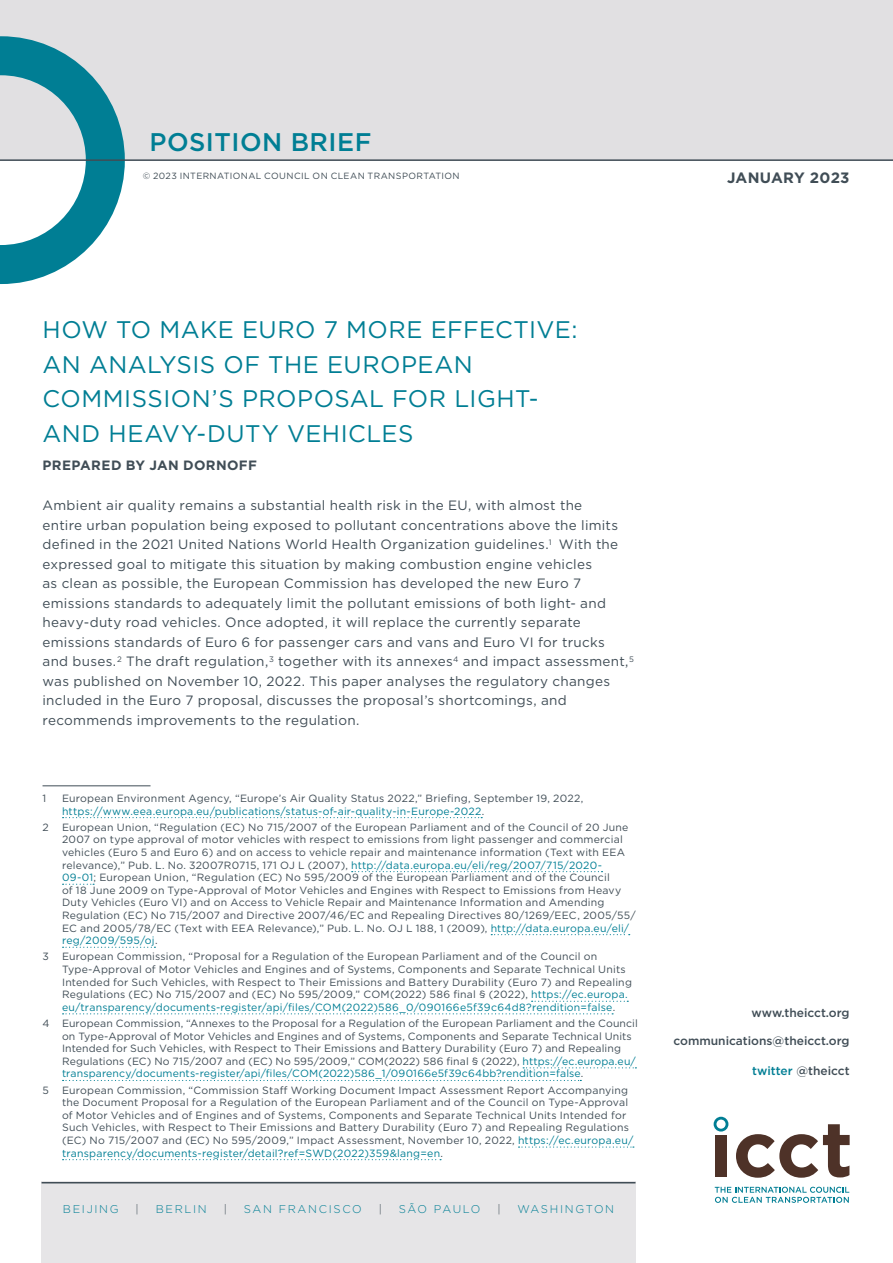
<style>
.page{position:relative;width:893px;height:1263px;background:#fff}
.page>*{position:absolute;margin:0;border:0;box-sizing:border-box;transform-origin:0 0}
.t1{font:500 25.5px "Gotham";letter-spacing:.02em;color:#007e94}
.t2{font:24px/34.5px "Gotham";letter-spacing:.015em;color:#007e94}
.t3{font:700 15px "Gotham";letter-spacing:.02em;color:#404d56}
.t4{font:13.5px/19.5px "Gotham";letter-spacing:.02em;color:#404d56}
.t5{font:700 13.5px "Gotham";letter-spacing:.03em;color:#404d56}
.t6{font:500 12px "Gotham";color:#404d56}
.t7{font:300 11.25px "Gotham";letter-spacing:.15em;color:#007e94}
.t8{font:300 11.25px "Gotham";letter-spacing:.115em;color:#007e94}
.t9{font:300 11.25px "Gotham";color:#404d56}
.t10{font:10.5px/12.6px "Gotham";letter-spacing:.02em;color:#404d56}
.t11{font:9px "Gotham";letter-spacing:.04em;color:#404d56}
.s1{color:#007e94}
</style>
<div class="page">
<div style="left:0;top:0;width:893px;height:160px;background:#e1e0e2"></div>
<svg style="left:0;top:36px;width:125px;height:248px"></svg>
<hr style="left:43px;top:785px;width:108px;height:1px;background:#404d56">
<svg style="left:63px;top:817px;width:419px;height:1px"></svg>
<svg style="left:352px;top:871px;width:250px;height:1px"></svg>
<svg style="left:63px;top:884px;width:31px;height:1px"></svg>
<svg style="left:491px;top:934px;width:139px;height:1px"></svg>
<svg style="left:63px;top:947px;width:92px;height:1px"></svg>
<svg style="left:532px;top:1001px;width:96px;height:1px"></svg>
<svg style="left:63px;top:1013px;width:550px;height:1px"></svg>
<svg style="left:523px;top:1067px;width:113px;height:1px"></svg>
<svg style="left:63px;top:1080px;width:518px;height:1px"></svg>
<svg style="left:519px;top:1146px;width:115px;height:1px"></svg>
<svg style="left:63px;top:1159px;width:378px;height:1px"></svg>
<hr style="left:0;top:159px;width:893px;height:2px;background:#404d56">
<div style="left:41px;top:1182px;width:594px;height:81px;background:#e6e5e7"></div>
<hr style="left:42px;top:1182px;width:593px;height:1px;background:#404d56">
<svg style="left:715px;top:1187px;width:134px;height:16px"></svg>
<div style="left:715px;top:1135px;width:12px;height:42px;background:#4e3228"></div>
<svg style="left:736px;top:1124px;width:114px;height:54px"></svg>
<svg style="left:714px;top:1117px;width:14px;height:14px"></svg>
<h1 class="t1" style="left:149px;top:125px;width:223px">POSITION BRIEF</h1>
<p class="t11" style="left:143px;top:170px;width:318px">© 2023 INTERNATIONAL COUNCIL ON CLEAN TRANSPORTATION</p>
<h3 class="t3" style="left:727px;top:168px;width:124px">JANUARY 2023</h3>
<h2 class="t2" style="left:43px;top:312px;width:536px">HOW TO MAKE EURO 7 MORE EFFECTIVE:<br>AN ANALYSIS OF THE EUROPEAN<br>COMMISSION’S PROPOSAL FOR LIGHT-<br>AND HEAVY-DUTY VEHICLES</h2>
<p class="t5" style="left:43px;top:456px;width:216px">PREPARED BY JAN DORNOFF</p>
<p class="t4" style="left:43px;top:496px;width:593px">Ambient air quality remains a substantial health risk in the EU, with almost the<br>entire urban population being exposed to pollutant concentrations above the limits defined in the 2021 United Nations World Health Organization guidelines.<sup>1</sup> With the expressed goal to mitigate this situation by making combustion engine vehicles<br>as clean as possible, the European Commission has developed the new Euro 7 emissions standards to adequately limit the pollutant emissions of both light- and heavy-duty road vehicles. Once adopted, it will replace the currently separate emissions standards of Euro 6 for passenger cars and vans and Euro VI for trucks<br>and buses.<sup>2</sup> The draft regulation,<sup>3</sup> together with its annexes<sup>4</sup> and impact assessment,<sup>5 </sup>was published on November 10, 2022. This paper analyses the regulatory changes included in the Euro 7 proposal, discusses the proposal’s shortcomings, and recommends improvements to the regulation.</p>
<p class="t10" style="left:43px;top:792px;width:5px">1</p>
<p class="t10" style="left:62px;top:792px;width:523px">European Environment Agency, “Europe’s Air Quality Status 2022,” Briefing, September 19, 2022, <span class="s1">https://www.eea.europa.eu/publications/status-of-air-quality-in-Europe-2022</span>.</p>
<p class="t10" style="left:43px;top:820px;width:8px">2</p>
<p class="t10" style="left:62px;top:820px;width:575px">European Union, “Regulation (EC) No 715/2007 of the European Parliament and of the Council of 20 June 2007 on type approval of motor vehicles with respect to emissions from light passenger and commercial vehicles (Euro 5 and Euro 6) and on access to vehicle repair and maintenance information (Text with EEA relevance),” Pub. L. No. 32007R0715, 171 OJ L (2007), <span class="s1">http://data.europa.eu/eli/reg/2007/715/2020- 09-01</span>; European Union, “Regulation (EC) No 595/2009 of the European Parliament and of the Council<br>of 18 June 2009 on Type-Approval of Motor Vehicles and Engines with Respect to Emissions from Heavy Duty Vehicles (Euro VI) and on Access to Vehicle Repair and Maintenance Information and Amending Regulation (EC) No 715/2007 and Directive 2007/46/EC and Repealing Directives 80/1269/EEC, 2005/55/ EC and 2005/78/EC (Text with EEA Relevance),” Pub. L. No. OJ L 188, 1 (2009), <span class="s1">http://data.europa.eu/eli/ reg/2009/595/oj</span>.</p>
<p class="t10" style="left:62px;top:950px;width:571px;text-indent:-19px">3 European Commission, “Proposal for a Regulation of the European Parliament and of the Council on Type-Approval of Motor Vehicles and Engines and of Systems, Components and Separate Technical Units Intended for Such Vehicles, with Respect to Their Emissions and Battery Durability (Euro 7) and Repealing Regulations (EC) No 715/2007 and (EC) No 595/2009,” COM(2022) 586 final § (2022), <span class="s1">https://ec.europa. eu/transparency/documents-register/api/files/COM(2022)586_0/090166e5f39c64d8?rendition=false</span>.</p>
<p class="t10" style="left:62px;top:1017px;width:577px;text-indent:-19px">4 European Commission, “Annexes to the Proposal for a Regulation of the European Parliament and the Council on Type-Approval of Motor Vehicles and Engines and of Systems, Components and Separate Technical Units Intended for Such Vehicles, with Respect to Their Emissions and Battery Durability (Euro 7) and Repealing Regulations (EC) No 715/2007 and (EC) No 595/2009,” COM(2022) 586 final § (2022), <span class="s1">https://ec.europa.eu/ transparency/documents-register/api/files/COM(2022)586_1/090166e5f39c64bb?rendition=false</span>.</p>
<p class="t10" style="left:62px;top:1083px;width:573px;text-indent:-19px">5 European Commission, “Commission Staff Working Document Impact Assessment Report Accompanying the Document Proposal for a Regulation of the European Parliament and of the Council on Type-Approval of Motor Vehicles and of Engines and of Systems, Components and Separate Technical Units Intended for Such Vehicles, with Respect to Their Emissions and Battery Durability (Euro 7) and Repealing Regulations (EC) No 715/2007 and (EC) No 595/2009,” Impact Assessment, November 10, 2022, <span class="s1">https://ec.europa.eu/ transparency/documents-register/detail?ref=SWD(2022)359&amp;lang=en</span>.</p>
<p class="t7" style="left:63px;top:1202px;width:57px">BEIJING</p>
<p class="t9" style="left:136px;top:1202px;width:5px">|</p>
<p class="t7" style="left:156px;top:1202px;width:53px">BERLIN</p>
<p class="t9" style="left:224px;top:1202px;width:5px">|</p>
<p class="t7" style="left:244px;top:1202px;width:120px">SAN FRANCISCO</p>
<p class="t9" style="left:379px;top:1202px;width:5px">|</p>
<p class="t8" style="left:399px;top:1202px;width:83px">SÃO PAULO</p>
<p class="t9" style="left:497px;top:1202px;width:5px">|</p>
<p class="t7" style="left:517px;top:1202px;width:98px">WASHINGTON</p>
<p class="t6" style="left:752px;top:1004px;width:100px">www.theicct.org</p>
<p class="t6" style="left:673px;top:1033px;width:178px">communications@theicct.org</p>
<p class="t6" style="left:752px;top:1062px;width:99px"><span class="s1">twitter</span> @theicct</p>
</div>
